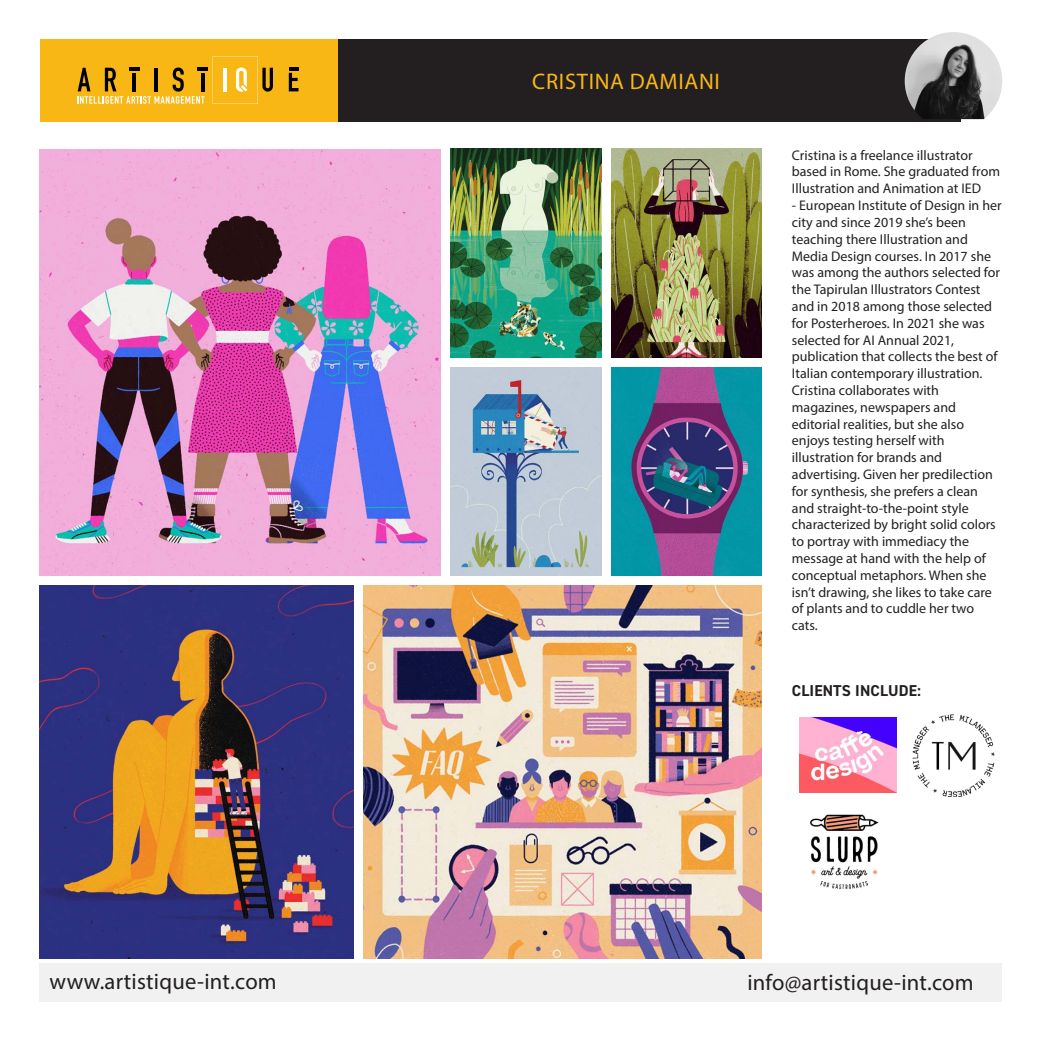
<style>
.page{position:relative;width:1042px;height:1042px;background:#fff}
.page>*{position:absolute;margin:0;border:0;box-sizing:border-box;transform-origin:0 0}
.t1{font:22.57px "Myriad Pro";letter-spacing:.01em;color:#231f20}
.t2{font:22.57px "Myriad Pro";letter-spacing:.03em;color:#f9b716}
.t3{font:700 15.75px "DIN2014";letter-spacing:.01em;color:#231f20}
.t4{font:14px/16.8px "Myriad Pro";color:#231f20}
</style>
<div class="page">
<div style="left:337px;top:40px;width:623px;height:82px;background:#231f20"></div>
<img style="left:904px;top:32px;width:98px;height:87px">
<img style="left:799px;top:718px;width:97px;height:75px">
<img style="left:810px;top:814px;width:69px;height:75px">
<img style="left:912px;top:714px;width:83px;height:82px">
<img style="left:40px;top:149px;width:401px;height:426px">
<div style="left:40px;top:40px;width:297px;height:82px;background:#f9b716"></div>
<svg style="left:77px;top:56px;width:196px;height:48px"></svg>
<svg style="left:289px;top:68px;width:9px;height:23px"></svg>
<div style="left:40px;top:963px;width:962px;height:39px;background:#f1f1f1"></div>
<img style="left:451px;top:367px;width:150px;height:208px">
<img style="left:364px;top:585px;width:397px;height:373px">
<img style="left:40px;top:585px;width:314px;height:373px">
<img style="left:611px;top:367px;width:150px;height:208px">
<img style="left:451px;top:149px;width:150px;height:208px">
<img style="left:611px;top:149px;width:150px;height:208px">
<p class="t2" style="left:532px;top:68px;width:189px">CRISTINA DAMIANI</p>
<p class="t4" style="left:792px;top:146px;width:210px">Cristina is a freelance illustrator based in Rome. She graduated from<br>Illustration and Animation at IED</p>
<p class="t4" style="left:792px;top:197px;width:211px">- European Institute of Design in her city and since 2019 she’s been teaching there Illustration and<br>Media Design courses. In 2017 she was among the authors selected for the Tapirulan Illustrators Contest and in 2018 among those selected for Posterheroes. In 2021 she was selected for AI Annual 2021, publication that collects the best of<br>Italian contemporary illustration.<br>Cristina collaborates with magazines, newspapers and editorial realities, but she also enjoys testing herself with illustration for brands and advertising. Given her predilection for synthesis, she prefers a clean and straight-to-the-point style characterized by bright solid colors to portray with immediacy the message at hand with the help of conceptual metaphors. When she isn’t drawing, she likes to take care of plants and to cuddle her two cats.</p>
<p class="t3" style="left:792px;top:679px;width:131px">CLIENTS INCLUDE:</p>
<p class="t1" style="left:50px;top:967px;width:229px">www.artistique-int.com</p>
<p class="t1" style="left:747px;top:969px;width:228px">info@artistique-int.com</p>
</div>
